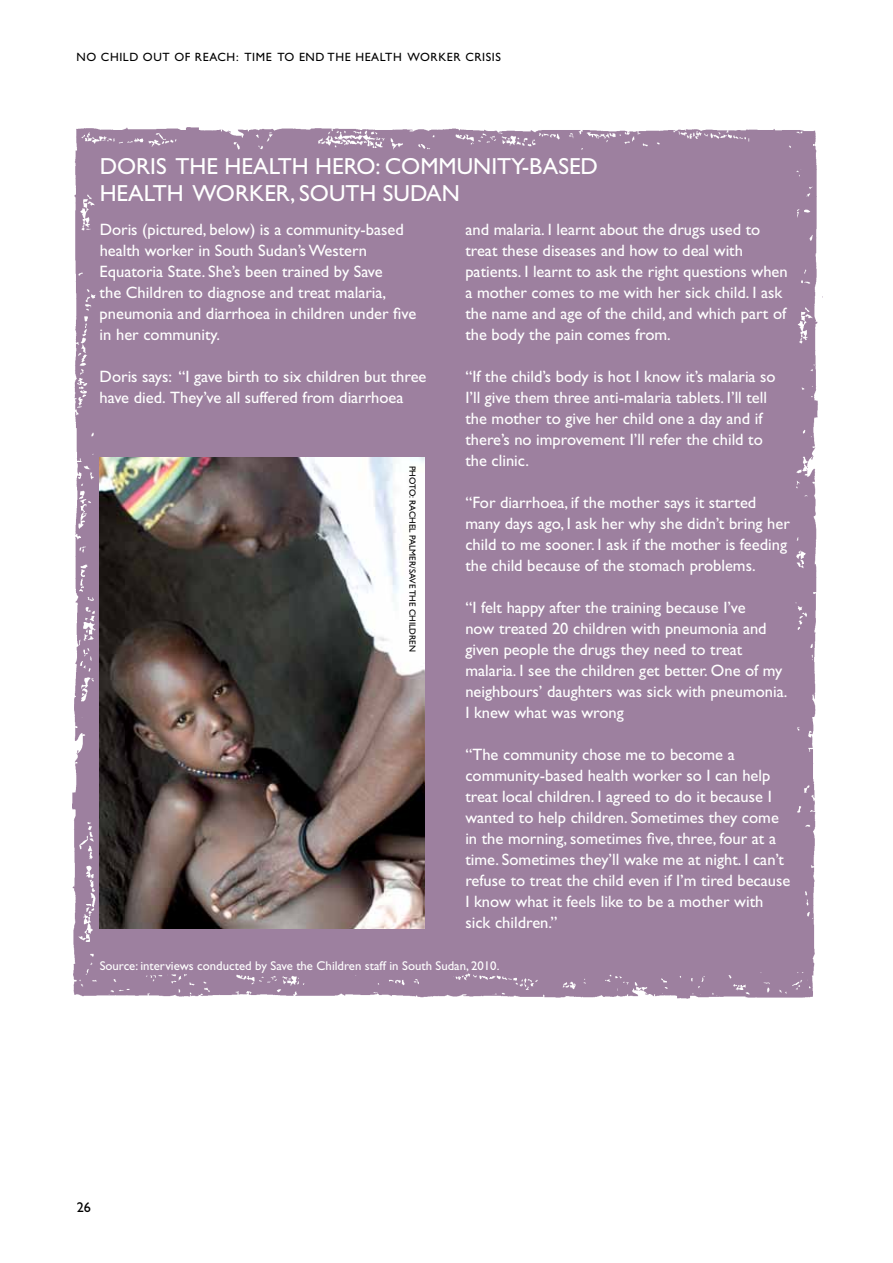
<style>
.page{position:relative;width:893px;height:1263px;background:#fff}
.page>*{position:absolute;margin:0;border:0;box-sizing:border-box;transform-origin:0 0}
.t1{font:23.25px "Gill Sans";color:#fff}
.t2{font:16.5px/21px "Gill Sans";color:#fff}
.t3{font:14.25px "Gill Sans";color:#000}
.t4{font:12.75px "Gill Sans";color:#fff}
.t5{font:12px "Gill Sans";letter-spacing:.05em;color:#000}
.t6{font:9px "Gill Sans";color:#000}
</style>
<div class="page">
<div style="left:74px;top:127px;width:749px;height:577px;background:#9d809f"></div>
<div style="left:72px;top:704px;width:744px;height:295px;background:#9d809f"></div>
<img style="left:100px;top:457px;width:325px;height:471px">
<p class="t5" style="left:77px;top:50px;width:426px">No Child out of Reach: Time to end the health worker crisis</p>
<h1 class="t1" style="left:100px;top:153px;width:140px">doris the HEAL</h1>
<h1 class="t1" style="left:278px;top:153px;width:53px">TH HERO</h1>
<h1 class="t1" style="left:376px;top:153px;width:224px">: community-based</h1>
<h1 class="t1" style="left:100px;top:180px;width:15px">HEAL</h1>
<h1 class="t1" style="left:153px;top:180px;width:58px">TH WORKER</h1>
<h1 class="t1" style="left:290px;top:180px;width:171px">, South Su dan</h1>
<p class="t2" style="left:100px;top:218px;width:318px">Doris (pictured, below) is a community-based health worker in South Sudan’s Western Equatoria State. She’s been trained by Save<br>the Children to diagnose and treat malaria, pneumonia and diarrhoea in children under five in her community.</p>
<p class="t2" style="left:100px;top:365px;width:328px">Doris says: “I gave birth to six children but three have died. They’ve all suffered from diarrhoea</p>
<p class="t6" style="left:418px;top:466px;width:188px;rotate:90deg">photo: rachel palmer/save the children</p>
<p class="t2" style="left:465px;top:218px;width:324px">and malaria. I learnt about the drugs used to treat these diseases and how to deal with patients. I learnt to ask the right questions when a mother comes to me with her sick child. I ask the name and age of the child, and which part of the body the pain comes from.</p>
<p class="t2" style="left:465px;top:365px;width:312px">“If the child’s body is hot I know it’s malaria so I’ll give them three anti-malaria tablets. I’ll tell the mother to give her child one a day and if there’s no improvement I’ll refer the child to the clinic.</p>
<p class="t2" style="left:465px;top:491px;width:326px">“For diarrhoea, if the mother says it started many days ago, I ask her why she didn’t bring her child to me sooner. I ask if the mother is feeding the child because of the stomach problems.</p>
<p class="t2" style="left:465px;top:596px;width:323px">“I felt happy after the training because I’ve<br>now treated 20 children with pneumonia and given people the drugs they need to treat malaria. I see the children get better. One of my neighbours’ daughters was sick with pneumonia.<br>I knew what was wrong</p>
<p class="t2" style="left:465px;top:744px;width:327px">“The community chose me to become a community-based health worker so I can help treat local children. I agreed to do it because I wanted to help children. Sometimes they come in the morning, sometimes five, three, four at a time. Sometimes they’ll wake me at night. I can’t refuse to treat the child even if I’m tired because I know what it feels like to be a mother with sick children.”</p>
<p class="t4" style="left:100px;top:958px;width:401px">Source: interviews conducted by Save the Children staff in South Sudan, 2010.</p>
<p class="t3" style="left:77px;top:1199px;width:16px">26</p>
</div>
